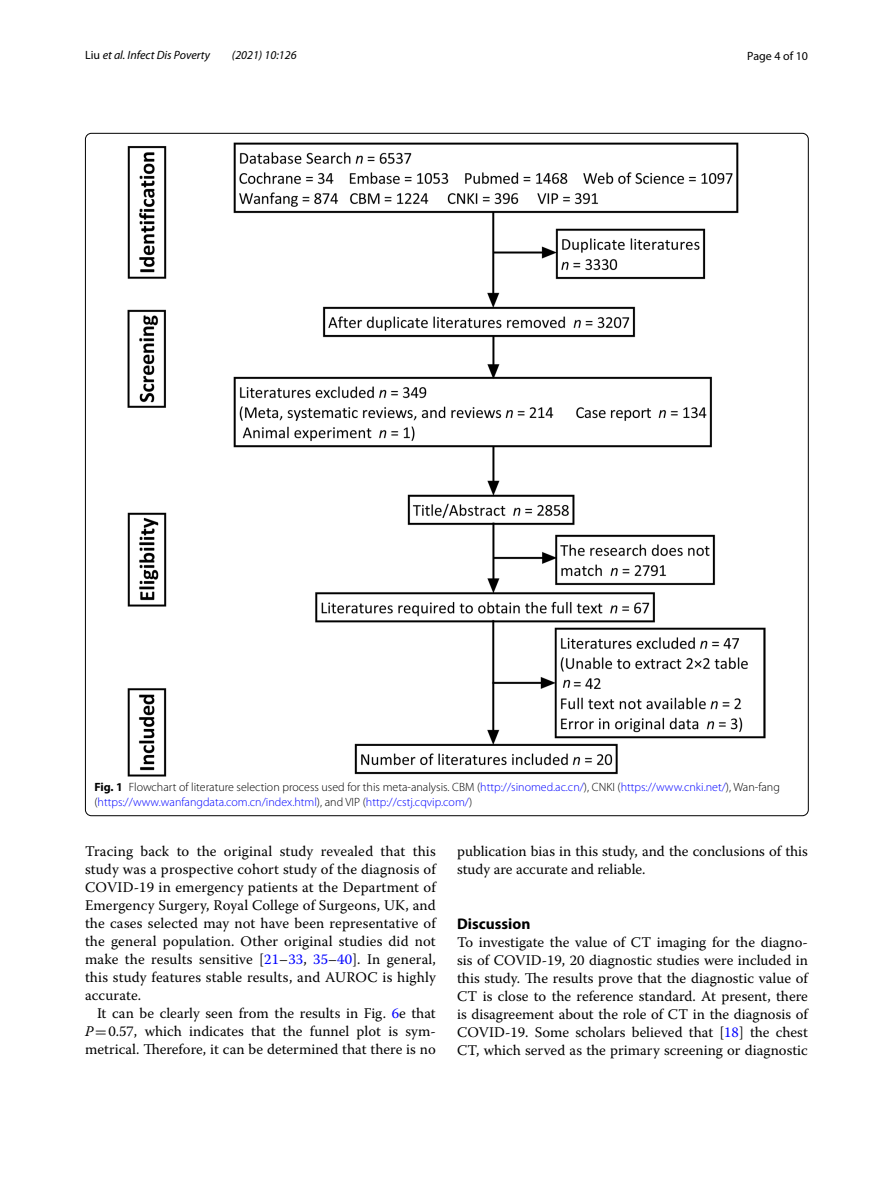
<style>
.page{position:relative;width:893px;height:1187px;background:#fff}
.page>*{position:absolute;margin:0;border:0;box-sizing:border-box;transform-origin:0 0}
.t1{font:700 15.45px "Myriad Pro";color:#000}
.t2{font:14.7px/18px "Warnock Pro";color:#000;text-align:justify}
.t3{font:300 12px/15px "Myriad Pro";color:#00f}
.t4{font:italic 12px "Myriad Pro";color:#000}
.t5{font:12px "Myriad Pro";color:#000}
.s1{font-style:normal}
.s2{font-weight:700;color:#000}
.s3{color:#000}
.s4{color:#00f}
.s5{font-style:italic}
.s6{font-family:"MTSY"}
</style>
<div class="page">
<img style="left:128px;top:142px;width:638px;height:634px">
<p class="t4" style="left:85px;top:48px;width:127px"><span class="s1">Liu</span> et al. Infect Dis Poverty</p>
<p class="t4" style="left:232px;top:48px;width:66px">(2021) 10:126</p>
<p class="t5" style="left:747px;top:48px;width:62px">Page 4 of 10</p>
<p class="t3" style="left:94px;top:780px;width:687px"><span class="s2">Fig. 1</span> <span class="s3">Flowchart of literature selection process used for this meta-analysis. CBM (</span>http://sinomed.ac.cn/<span class="s3">), CNKI (</span>https://www.cnki.net/<span class="s3">), Wan-fang (</span>https://www.wanfangdata.com.cn/index.html<span class="s3">), and VIP (</span>http://cstj.cqvip.com/<span class="s3">)</span></p>
<p class="t2" style="left:85px;top:841px;width:352px">Tracing back to the original study revealed that this study was a prospective cohort study of the diagnosis of COVID-19 in emergency patients at the Department of Emergency Surgery, Royal College of Surgeons, UK, and the cases selected may not have been representative of the general population. Other original studies did not make the results sensitive [<span class="s4">21</span>–<span class="s4">33</span>, <span class="s4">35</span>–<span class="s4">40</span>]. In general, this study features stable results, and AUROC is highly accurate.</p>
<p class="t2" style="left:85px;top:1003px;width:352px;text-indent:12px">It can be clearly seen from the results in Fig. <span class="s4">6</span>e that <span class="s5">P</span><span class="s6">=</span>0.57, which indicates that the funnel plot is sym&shy;metrical. Therefore, it can be determined that there is no</p>
<p class="t2" style="left:457px;top:841px;width:352px">publication bias in this study, and the conclusions of this study are accurate and reliable.</p>
<p class="t1" style="left:457px;top:913px;width:75px">Discussion</p>
<p class="t2" style="left:457px;top:932px;width:352px">To investigate the value of CT imaging for the diagno&shy;sis of COVID-19, 20 diagnostic studies were included in this study. The results prove that the diagnostic value of CT is close to the reference standard. At present, there is disagreement about the role of CT in the diagnosis of COVID-19. Some scholars believed that [<span class="s4">18</span>] the chest CT, which served as the primary screening or diagnostic</p>
</div>
